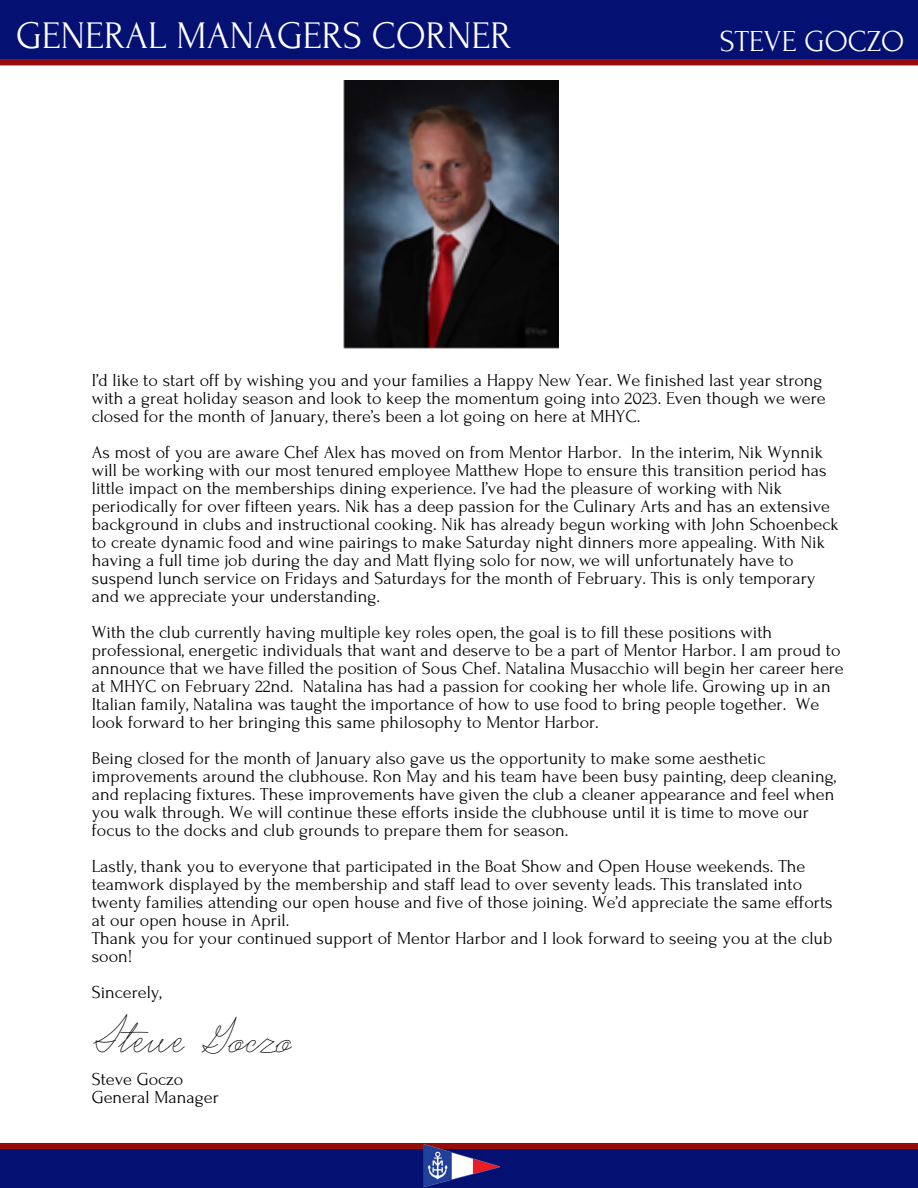
<style>
.page{position:relative;width:918px;height:1188px;background:#fff}
.page>*{position:absolute;margin:0;border:0;box-sizing:border-box;transform-origin:0 0}
.t1{font:39px "Forum";color:#fff}
.t2{font:31.65px "Sulat Rizal";color:#000}
.t3{font:30.45px "Forum";color:#fff}
.t4{font:18.15px/18px "Forum";color:#000}
</style>
<div class="page">
<div style="left:0;top:1143px;width:918px;height:45px;background:#960c0c"></div>
<div style="left:0;top:1149px;width:918px;height:39px;background:#041072"></div>
<img style="left:423px;top:1144px;width:77px;height:44px">
<div style="left:0;top:59px;width:918px;height:6px;background:#960c0c"></div>
<div style="left:0;top:0;width:918px;height:59px;background:#041072"></div>
<img style="left:343px;top:80px;width:216px;height:269px">
<h1 class="t1" style="left:16px;top:14px;width:497px">GENERAL MANAGERS CORNER</h1>
<h3 class="t3" style="left:720px;top:24px;width:186px">STEVE GOCZO</h3>
<p class="t4" style="left:92px;top:371px;width:735px">I’d like to start off by wishing you and your families a Happy New Year. We finished last year strong with a great holiday season and look to keep the momentum going into 2023. Even though we were closed for the month of January, there’s been a lot going on here at MHYC.</p>
<p class="t4" style="left:92px;top:443px;width:748px">As most of you are aware Chef Alex has moved on from Mentor Harbor. In the interim, Nik Wynnik will be working with our most tenured employee Matthew Hope to ensure this transition period has little impact on the memberships dining experience. I’ve had the pleasure of working with Nik periodically for over fifteen years. Nik has a deep passion for the Culinary Arts and has an extensive background in clubs and instructional cooking. Nik has already begun working with John Schoenbeck to create dynamic food and wine pairings to make Saturday night dinners more appealing. With Nik having a full time job during the day and Matt flying solo for now, we will unfortunately have to suspend lunch service on Fridays and Saturdays for the month of February. This is only temporary and we appreciate your understanding.</p>
<p class="t4" style="left:92px;top:623px;width:754px">With the club currently having multiple key roles open, the goal is to fill these positions with professional, energetic individuals that want and deserve to be a part of Mentor Harbor. I am proud to announce that we have filled the position of Sous Chef. Natalina Musacchio will begin her career here at MHYC on February 22nd. Natalina has had a passion for cooking her whole life. Growing up in an Italian family, Natalina was taught the importance of how to use food to bring people together. We look forward to her bringing this same philosophy to Mentor Harbor.</p>
<p class="t4" style="left:92px;top:749px;width:746px">Being closed for the month of January also gave us the opportunity to make some aesthetic improvements around the clubhouse. Ron May and his team have been busy painting, deep cleaning, and replacing fixtures. These improvements have given the club a cleaner appearance and feel when you walk through. We will continue these efforts inside the clubhouse until it is time to move our focus to the docks and club grounds to prepare them for season.</p>
<p class="t4" style="left:92px;top:857px;width:742px">Lastly, thank you to everyone that participated in the Boat Show and Open House weekends. The teamwork displayed by the membership and staff lead to over seventy leads. This translated into twenty families attending our open house and five of those joining. We’d appreciate the same efforts at our open house in April.<br>Thank you for your continued support of Mentor Harbor and I look forward to seeing you at the club soon!</p>
<p class="t4" style="left:92px;top:983px;width:71px">Sincerely,</p>
<h2 class="t2" style="left:92px;top:1023px;width:201px">Steve Goczo</h2>
<p class="t4" style="left:92px;top:1070px;width:129px">Steve Goczo<br>General Manager</p>
</div>
